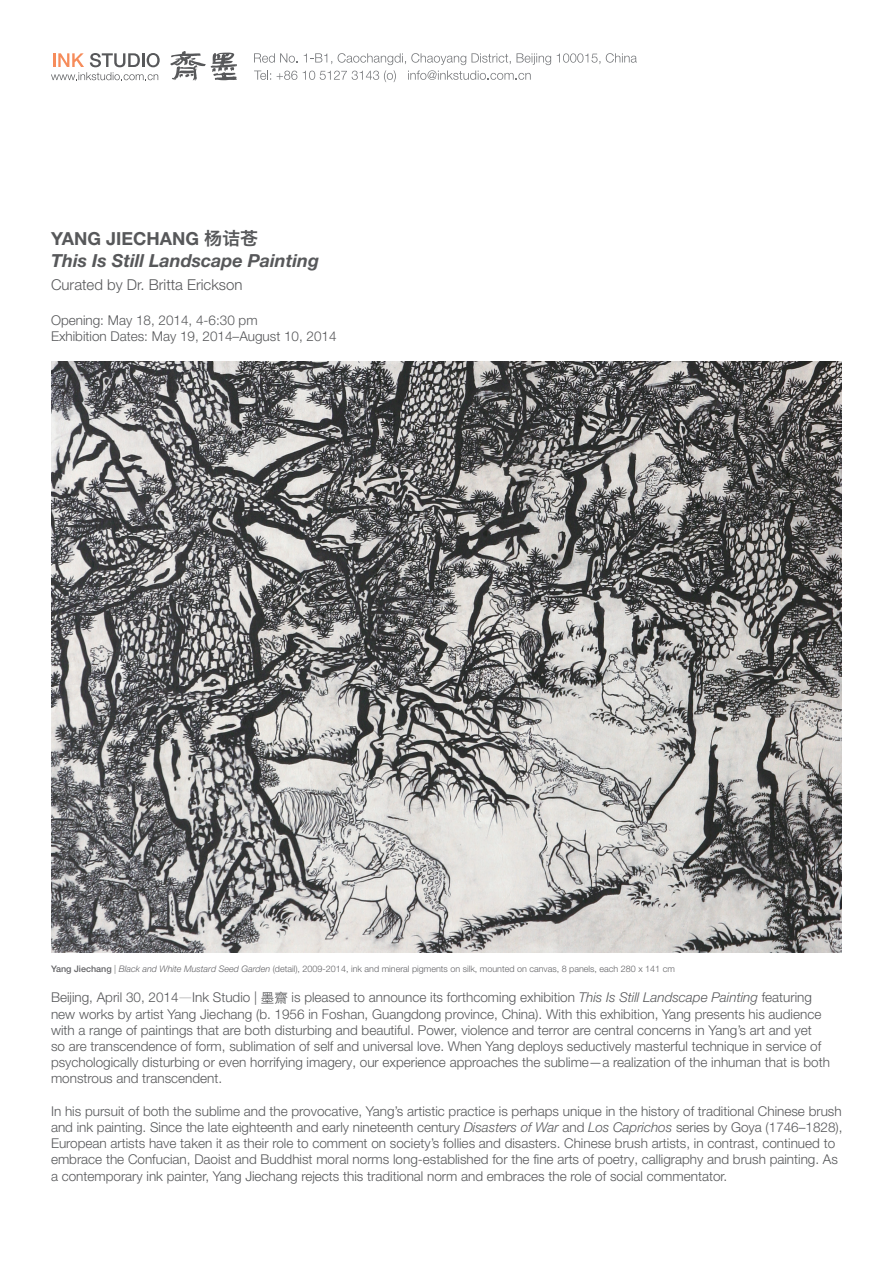
<style>
.page{position:relative;width:893px;height:1263px;background:#fff}
.page>*{position:absolute;margin:0;border:0;box-sizing:border-box;transform-origin:0 0}
.t1{font:italic 700 18px/21.6px "Helvetica Neue LT Pro";color:#57585a}
.t2{font:300 15px "Helvetica Neue LT Pro";color:#57585a}
.t3{font:300 13.5px/16.2px "Helvetica Neue LT Pro";color:#57585a}
.t4{font:300 9px "Helvetica Neue LT Pro";color:#636366}
.s1{font-style:normal}
.s2{font-family:"Hiragino Sans GB W6";font-weight:400;font-style:normal}
.s3{font-weight:500}
.s4{font-style:italic}
.s5{font-family:"Adobe Song Std"}
.s6{font-family:"Hiragino Sans GB W3";font-weight:400}
</style>
<div class="page">
<svg style="left:51px;top:53px;width:109px;height:27px"></svg>
<svg style="left:170px;top:51px;width:67px;height:30px"></svg>
<svg style="left:254px;top:53px;width:297px;height:29px"></svg>
<svg style="left:557px;top:53px;width:43px;height:11px"></svg>
<svg style="left:606px;top:53px;width:31px;height:10px"></svg>
<img style="left:51px;top:362px;width:791px;height:590px">
<h1 class="t1" style="left:51px;top:227px;width:269px"><span class="s1">YANG JIECHANG</span> <span class="s2">杨诘苍<br></span>This Is Still Landscape Painting</h1>
<p class="t2" style="left:51px;top:275px;width:193px">Curated by Dr. Britta Erickson</p>
<p class="t3" style="left:51px;top:311px;width:287px">Opening: May 18, 2014, 4-6:30 pm<br>Exhibition Dates: May 19, 2014–August 10, 2014</p>
<p class="t4" style="left:51px;top:963px;width:625px"><span class="s3">Yang Jiechang</span> | <span class="s4">Black and White Mustard Seed Garden</span> (detail), 2009-2014, ink and mineral pigments on silk, mounted on canvas, 8 panels, each 280 x 141 cm</p>
<p class="t3" style="left:51px;top:989px;width:780px">Beijing, April 30, 2014<span class="s5">—</span>Ink Studio | <span class="s6">墨齋</span> is pleased to announce its forthcoming exhibition <span class="s4">This Is Still Landscape Painting</span> featuring new works by artist Yang Jiechang (b. 1956 in Foshan, Guangdong province, China). With this exhibition, Yang presents his audience with a range of paintings that are both disturbing and beautiful. Power, violence and terror are central concerns in Yang’s art and yet<br>so are transcendence of form, sublimation of self and universal love. When Yang deploys seductively masterful technique in service of psychologically disturbing or even horrifying imagery, our experience approaches the sublime—a realization of the inhuman that is both monstrous and transcendent.</p>
<p class="t3" style="left:51px;top:1102px;width:793px">In his pursuit of both the sublime and the provocative, Yang’s artistic practice is perhaps unique in the history of traditional Chinese brush and ink painting. Since the late eighteenth and early nineteenth century <span class="s4">Disasters of War</span> and <span class="s4">Los Caprichos</span> series by Goya (1746–1828), European artists have taken it as their role to comment on society’s follies and disasters. Chinese brush artists, in contrast, continued to embrace the Confucian, Daoist and Buddhist moral norms long-established for the fine arts of poetry, calligraphy and brush painting. As a contemporary ink painter, Yang Jiechang rejects this traditional norm and embraces the role of social commentator.</p>
</div>
